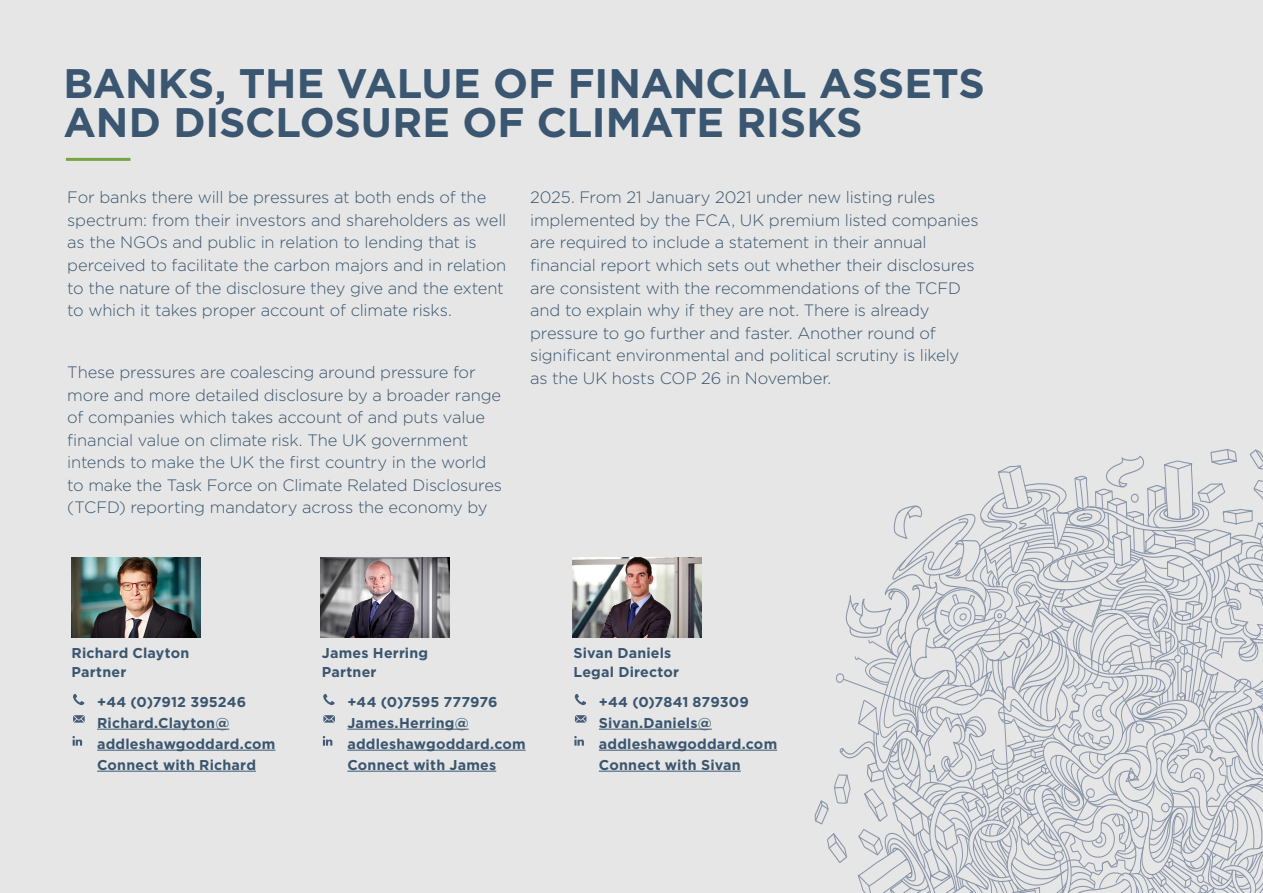
<style>
.page{position:relative;width:1263px;height:893px;background:#e6e6e6}
.page>*{position:absolute;margin:0;border:0;box-sizing:border-box;transform-origin:0 0}
.t1{font:700 41.25px/39px "Gotham";letter-spacing:-.005em;color:#3a5670}
.G_Paragraph{font:300 16.5px/22.5px "Gotham";letter-spacing:-.01em;color:#3a5670}
.t2{font:700 14.25px/21px "Gotham";letter-spacing:.015em;color:#3a5670}
</style>
<div class="page">
<hr style="left:66px;top:158px;width:64px;height:3px;background:#78a341">
<svg style="left:72px;top:736px;width:10px;height:10px"></svg>
<svg style="left:73px;top:715px;width:12px;height:8px"></svg>
<svg style="left:73px;top:694px;width:12px;height:11px"></svg>
<hr style="left:97px;top:729px;width:132px;height:1px;background:#3a5670">
<hr style="left:97px;top:750px;width:178px;height:1px;background:#3a5670">
<hr style="left:97px;top:771px;width:159px;height:1px;background:#3a5670">
<svg style="left:323px;top:736px;width:9px;height:10px"></svg>
<svg style="left:323px;top:715px;width:12px;height:8px"></svg>
<svg style="left:323px;top:694px;width:12px;height:11px"></svg>
<hr style="left:347px;top:729px;width:122px;height:1px;background:#3a5670">
<hr style="left:347px;top:750px;width:179px;height:1px;background:#3a5670">
<hr style="left:347px;top:771px;width:149px;height:1px;background:#3a5670">
<img style="left:321px;top:557px;width:129px;height:80px">
<svg style="left:814px;top:449px;width:449px;height:444px"></svg>
<svg style="left:574px;top:736px;width:10px;height:10px"></svg>
<svg style="left:575px;top:715px;width:11px;height:8px"></svg>
<svg style="left:575px;top:694px;width:11px;height:11px"></svg>
<hr style="left:599px;top:729px;width:113px;height:1px;background:#3a5670">
<hr style="left:599px;top:750px;width:178px;height:1px;background:#3a5670">
<hr style="left:599px;top:771px;width:142px;height:1px;background:#3a5670">
<img style="left:572px;top:557px;width:129px;height:80px">
<img style="left:72px;top:557px;width:129px;height:80px">
<p class="t1" style="left:64px;top:64px;width:923px">BANKS, THE VALUE OF FINANCIAL ASSETS<br>AND DISCLOSURE OF CLIMATE RISKS</p>
<p class="G_Paragraph" style="left:67px;top:186px;width:441px">For banks there will be pressures at both ends of the spectrum: from their investors and shareholders as well as the NGOs and public in relation to lending that is perceived to facilitate the carbon majors and in relation to the nature of the disclosure they give and the extent to which it takes proper account of climate risks.</p>
<p class="G_Paragraph" style="left:67px;top:360px;width:436px">These pressures are coalescing around pressure for more and more detailed disclosure by a broader range of companies which takes account of and puts value financial value on climate risk. The UK government intends to make the UK the first country in the world to make the Task Force on Climate Related Disclosures (TCFD) reporting mandatory across the economy by</p>
<p class="G_Paragraph" style="left:530px;top:186px;width:450px">2025. From 21 January 2021 under new listing rules implemented by the FCA, UK premium listed companies are required to include a statement in their annual financial report which sets out whether their disclosures are consistent with the recommendations of the TCFD and to explain why if they are not. There is already pressure to go further and faster. Another round of significant environmental and political scrutiny is likely as the UK hosts COP 26 in November.</p>
<p class="t2" style="left:72px;top:642px;width:119px">Richard Clayton</p>
<p class="t2" style="left:72px;top:662px;width:56px">Partner</p>
<p class="t2" style="left:97px;top:691px;width:180px">+44 (0)7912 395246<br>Richard.Clayton@ addleshawgoddard.com<br>Connect with Richard</p>
<p class="t2" style="left:322px;top:642px;width:108px">James Herring</p>
<p class="t2" style="left:322px;top:662px;width:56px">Partner</p>
<p class="t2" style="left:347px;top:691px;width:180px">+44 (0)7595 777976<br>James.Herring@ addleshawgoddard.com<br>Connect with James</p>
<p class="t2" style="left:573px;top:642px;width:100px">Sivan Daniels</p>
<p class="t2" style="left:573px;top:662px;width:107px">Legal Director</p>
<p class="t2" style="left:599px;top:691px;width:180px">+44 (0)7841 879309<br>Sivan.Daniels@ addleshawgoddard.com<br>Connect with Sivan</p>
</div>
